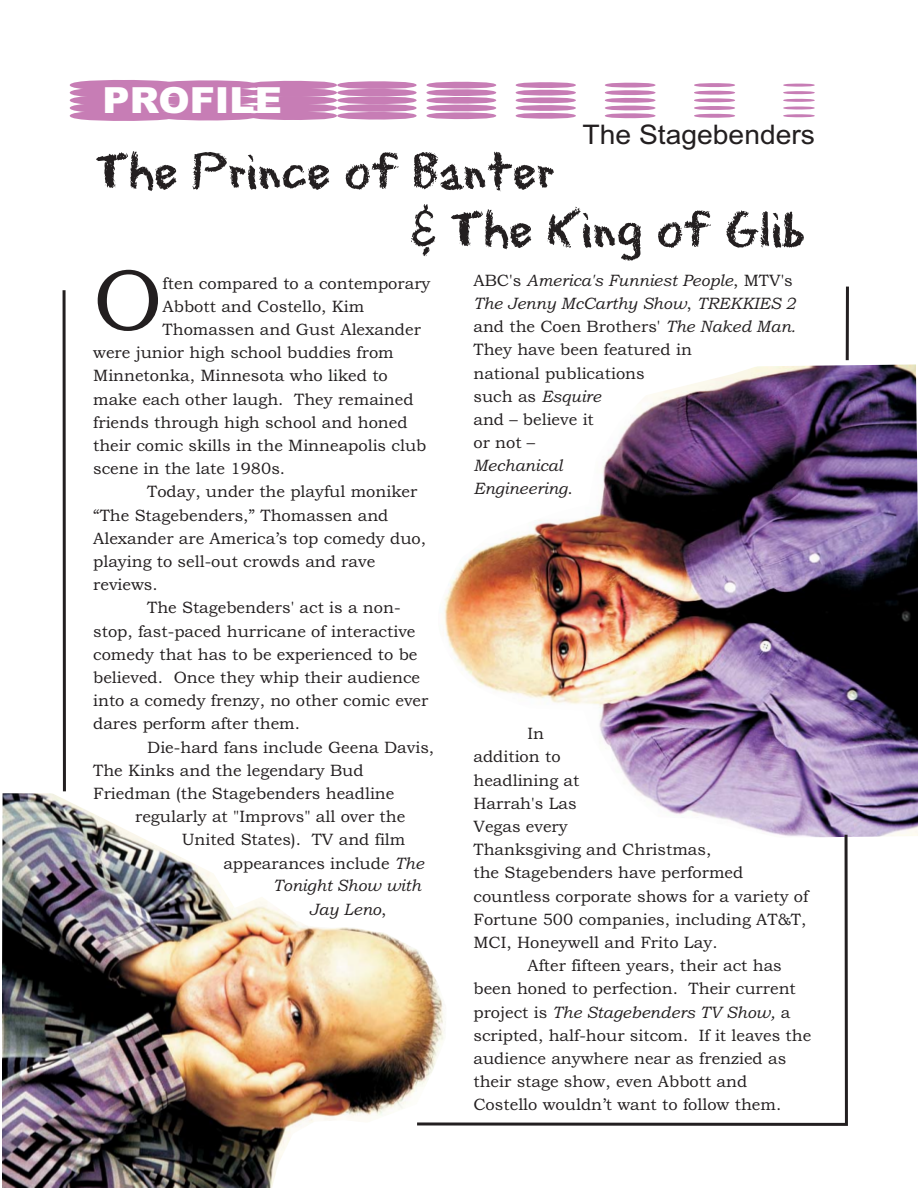
<style>
.page{position:relative;width:918px;height:1188px;background:#fff}
.page>*{position:absolute;margin:0;border:0;box-sizing:border-box;transform-origin:0 0}
.t1{font:300 86.85px "Bookman Old Style";color:#231f20}
.t2{font:54px/58.2px "Eraser Dust";color:#231f20}
.t3{font:900 36px "Arial";color:#fff;scale:1.05 1}
.t4{font:27px "Arial";color:#231f20;scale:1.05 1}
.t5{font:300 16.5px "Bookman Old Style";color:#231f20}
.t6{font:italic 300 16.5px "Bookman Old Style";color:#231f20}
.s1{font-style:italic}
.s2{font-style:normal}
</style>
<div class="page">
<div style="left:159px;top:111px;width:98px;height:10px;background:#c77db5;border-radius:50%"></div>
<div style="left:248px;top:111px;width:89px;height:9px;background:#c77db5;border-radius:50%"></div>
<div style="left:337px;top:112px;width:80px;height:8px;background:#c77db5;border-radius:50%"></div>
<div style="left:426px;top:112px;width:70px;height:7px;background:#c77db5;border-radius:50%"></div>
<div style="left:516px;top:113px;width:60px;height:6px;background:#c77db5;border-radius:50%"></div>
<div style="left:605px;top:113px;width:51px;height:5px;background:#c77db5;border-radius:50%"></div>
<svg style="left:694px;top:114px;width:41px;height:4px"></svg>
<hr style="left:783px;top:114px;width:32px;height:3px;background:#c77db5;border-radius:50%">
<div style="left:159px;top:103px;width:98px;height:10px;background:#c77db5;border-radius:50%"></div>
<div style="left:248px;top:103px;width:89px;height:10px;background:#c77db5;border-radius:50%"></div>
<div style="left:337px;top:104px;width:80px;height:8px;background:#c77db5;border-radius:50%"></div>
<div style="left:426px;top:104px;width:70px;height:8px;background:#c77db5;border-radius:50%"></div>
<div style="left:516px;top:105px;width:60px;height:6px;background:#c77db5;border-radius:50%"></div>
<div style="left:605px;top:105px;width:51px;height:6px;background:#c77db5;border-radius:50%"></div>
<svg style="left:694px;top:106px;width:41px;height:4px"></svg>
<svg style="left:783px;top:106px;width:32px;height:4px"></svg>
<div style="left:159px;top:95px;width:98px;height:10px;background:#c77db5;border-radius:50%"></div>
<div style="left:248px;top:96px;width:89px;height:9px;background:#c77db5;border-radius:50%"></div>
<div style="left:337px;top:96px;width:80px;height:8px;background:#c77db5;border-radius:50%"></div>
<div style="left:426px;top:97px;width:70px;height:7px;background:#c77db5;border-radius:50%"></div>
<div style="left:516px;top:97px;width:60px;height:6px;background:#c77db5;border-radius:50%"></div>
<div style="left:605px;top:98px;width:51px;height:5px;background:#c77db5;border-radius:50%"></div>
<svg style="left:694px;top:98px;width:41px;height:4px"></svg>
<hr style="left:783px;top:99px;width:32px;height:3px;background:#c77db5;border-radius:50%">
<div style="left:159px;top:88px;width:98px;height:10px;background:#c77db5;border-radius:50%"></div>
<div style="left:248px;top:88px;width:89px;height:9px;background:#c77db5;border-radius:50%"></div>
<div style="left:337px;top:89px;width:80px;height:8px;background:#c77db5;border-radius:50%"></div>
<div style="left:426px;top:89px;width:70px;height:7px;background:#c77db5;border-radius:50%"></div>
<div style="left:516px;top:90px;width:60px;height:6px;background:#c77db5;border-radius:50%"></div>
<div style="left:605px;top:90px;width:51px;height:5px;background:#c77db5;border-radius:50%"></div>
<svg style="left:694px;top:91px;width:41px;height:4px"></svg>
<hr style="left:783px;top:91px;width:32px;height:3px;background:#c77db5;border-radius:50%">
<svg style="left:70px;top:80px;width:108px;height:41px;background:#ca86ba"></svg>
<div style="left:159px;top:80px;width:98px;height:10px;background:#c77db5;border-radius:50%"></div>
<div style="left:248px;top:81px;width:89px;height:9px;background:#c77db5;border-radius:50%"></div>
<div style="left:337px;top:81px;width:80px;height:8px;background:#c77db5;border-radius:50%"></div>
<div style="left:426px;top:82px;width:70px;height:7px;background:#c77db5;border-radius:50%"></div>
<div style="left:516px;top:82px;width:60px;height:6px;background:#c77db5;border-radius:50%"></div>
<div style="left:605px;top:82px;width:51px;height:6px;background:#c77db5;border-radius:50%"></div>
<svg style="left:694px;top:83px;width:41px;height:4px"></svg>
<svg style="left:783px;top:83px;width:32px;height:4px"></svg>
<img style="left:2px;top:793px;width:295px;height:395px">
<img style="left:850px;top:364px;width:68px;height:473px">
<img style="left:61px;top:286px;width:789px;height:841px">
<h3 class="t3" style="left:103px;top:80px;width:172px">PROFILE</h3>
<h3 class="t4" style="left:582px;top:124px;width:223px">The Stagebenders</h3>
<h2 class="t2" style="left:410px;top:142px;width:396px;text-indent:-314px">The Prince of Banter<br>&amp; The King of Glib</h2>
<h1 class="t1" style="left:93px;top:268px;width:71px">O</h1>
<p class="t5" style="left:163px;top:277px;width:269px">ften compared to a contemporary</p>
<p class="t5" style="left:163px;top:300px;width:203px">Abbott and Costello, Kim</p>
<p class="t5" style="left:163px;top:323px;width:260px">Thomassen and Gust Alexander</p>
<p class="t5" style="left:93px;top:346px;width:302px">were junior high school buddies from</p>
<p class="t5" style="left:93px;top:370px;width:296px">Minnetonka, Minnesota who liked to</p>
<p class="t5" style="left:93px;top:393px;width:322px">make each other laugh. They remained</p>
<p class="t5" style="left:93px;top:416px;width:316px">friends through high school and honed</p>
<p class="t5" style="left:93px;top:439px;width:335px">their comic skills in the Minneapolis club</p>
<p class="t5" style="left:93px;top:462px;width:194px">scene in the late 1980s.</p>
<p class="t5" style="left:147px;top:486px;width:272px">Today, under the playful moniker</p>
<p class="t5" style="left:93px;top:509px;width:297px">“The Stagebenders,” Thomassen and</p>
<p class="t5" style="left:93px;top:532px;width:334px">Alexander are America’s top comedy duo,</p>
<p class="t5" style="left:93px;top:555px;width:284px">playing to sell-out crowds and rave</p>
<p class="t5" style="left:93px;top:578px;width:66px">reviews.</p>
<p class="t5" style="left:147px;top:602px;width:255px">The Stagebenders' act is a non-</p>
<p class="t5" style="left:93px;top:625px;width:324px">stop, fast-paced hurricane of interactive</p>
<p class="t5" style="left:93px;top:648px;width:326px">comedy that has to be experienced to be</p>
<p class="t5" style="left:93px;top:671px;width:329px">believed. Once they whip their audience</p>
<p class="t5" style="left:93px;top:694px;width:337px">into a comedy frenzy, no other comic ever</p>
<p class="t5" style="left:93px;top:718px;width:208px">dares perform after them.</p>
<p class="t5" style="left:147px;top:741px;width:289px">Die-hard fans include Geena Davis,</p>
<p class="t5" style="left:93px;top:764px;width:272px">The Kinks and the legendary Bud</p>
<p class="t5" style="left:93px;top:787px;width:303px">Friedman (the Stagebenders headline</p>
<p class="t5" style="left:135px;top:810px;width:272px">regularly at "Improvs" all over the</p>
<p class="t5" style="left:182px;top:834px;width:225px">United States). TV and film</p>
<p class="t5" style="left:223px;top:857px;width:202px">appearances include <span class="s1">The</span></p>
<p class="t6" style="left:309px;top:903px;width:79px">Jay Leno<span class="s2">,</span></p>
<p class="t6" style="left:273px;top:880px;width:149px">Tonight Show with</p>
<p class="t6" style="left:473px;top:274px;width:321px"><span class="s2">ABC's</span> America's Funniest People<span class="s2">, MTV's</span></p>
<p class="t5" style="left:687px;top:297px;width:7px">,</p>
<p class="t5" style="left:473px;top:320px;width:324px">and the Coen Brothers' <span class="s1">The Naked Man.</span></p>
<p class="t5" style="left:473px;top:344px;width:220px">They have been featured in</p>
<p class="t5" style="left:473px;top:367px;width:173px">national publications</p>
<p class="t6" style="left:473px;top:390px;width:129px"><span class="s2">such as</span> Esquire</p>
<p class="t5" style="left:473px;top:413px;width:122px">and – believe it</p>
<p class="t5" style="left:473px;top:436px;width:63px">or not –</p>
<p class="t6" style="left:473px;top:482px;width:101px">Engineering<span class="s2">.</span></p>
<p class="t6" style="left:473px;top:297px;width:324px">The Jenny McCarthy Show TREKKIES 2</p>
<p class="t6" style="left:473px;top:459px;width:91px">Mechanical</p>
<p class="t5" style="left:527px;top:727px;width:18px">In</p>
<p class="t5" style="left:473px;top:751px;width:89px">addition to</p>
<p class="t5" style="left:473px;top:774px;width:107px">headlining at</p>
<p class="t5" style="left:473px;top:797px;width:105px">Harrah's Las</p>
<p class="t5" style="left:473px;top:820px;width:96px">Vegas every</p>
<p class="t5" style="left:473px;top:843px;width:239px">Thanksgiving and Christmas,</p>
<p class="t5" style="left:473px;top:867px;width:271px">the Stagebenders have performed</p>
<p class="t5" style="left:473px;top:890px;width:336px">countless corporate shows for a variety of</p>
<p class="t5" style="left:473px;top:913px;width:334px">Fortune 500 companies, including AT&amp;T,</p>
<p class="t5" style="left:473px;top:936px;width:246px">MCI, Honeywell and Frito Lay.</p>
<p class="t5" style="left:527px;top:959px;width:256px">After fifteen years, their act has</p>
<p class="t5" style="left:473px;top:983px;width:324px">been honed to perfection. Their current</p>
<p class="t6" style="left:473px;top:1006px;width:318px"><span class="s2">project is</span> The Stagebenders TV Show, <span class="s2">a</span></p>
<p class="t5" style="left:473px;top:1029px;width:339px">scripted, half-hour sitcom. If it leaves the</p>
<p class="t5" style="left:473px;top:1052px;width:314px">audience anywhere near as frenzied as</p>
<p class="t5" style="left:473px;top:1075px;width:275px">their stage show, even Abbott and</p>
<p class="t5" style="left:473px;top:1099px;width:309px">Costello wouldn’t want to follow them.</p>
</div>
